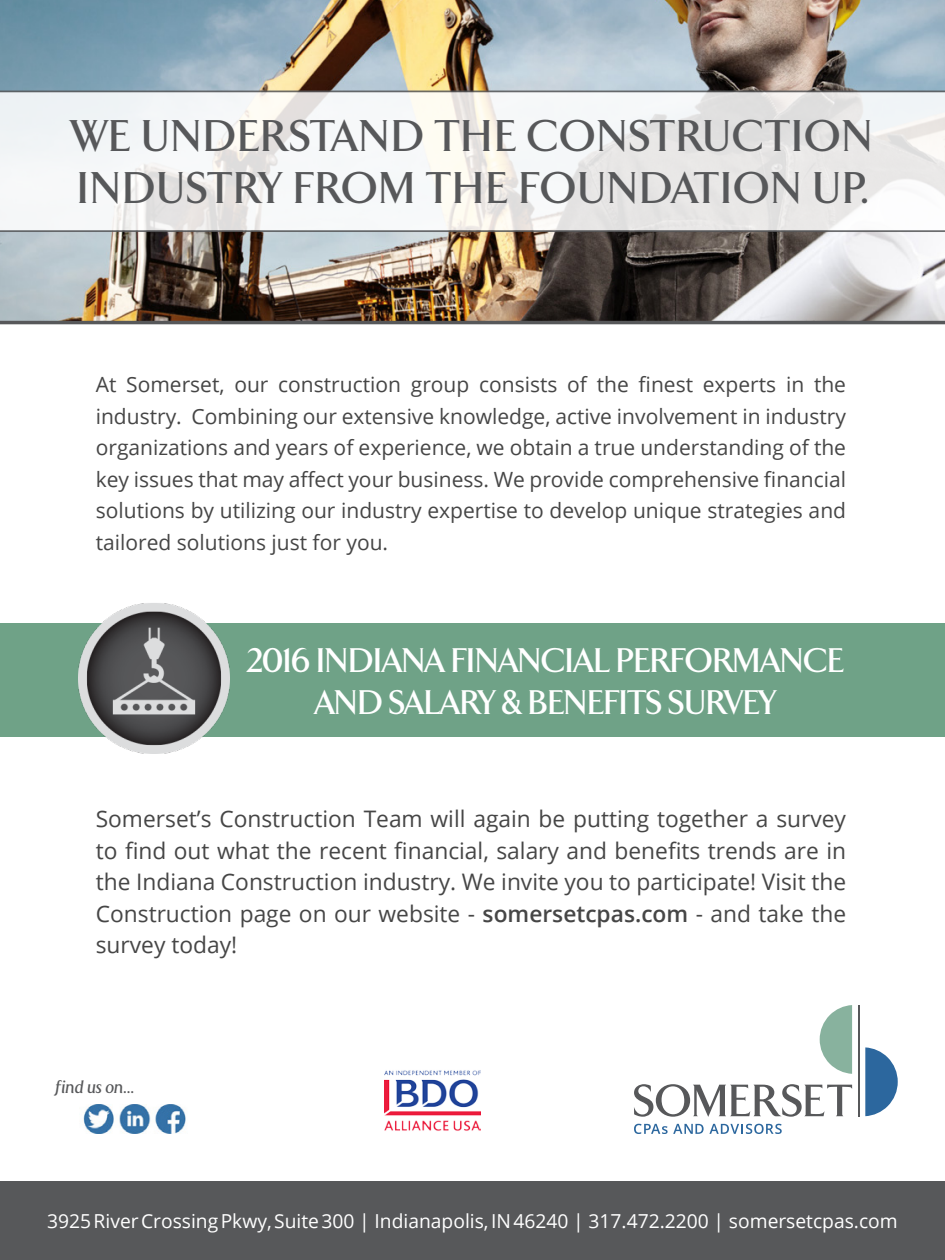
<style>
.page{position:relative;width:945px;height:1260px;background:#fff}
.page>*{position:absolute;margin:0;border:0;box-sizing:border-box;transform-origin:0 0}
.t1{font:45.5px/52.5px "TF Arrow Demi";letter-spacing:.04em;color:#57585a}
.t2{font:35px "TF Arrow Demi";color:#fff}
.t3{font:22.75px/31.5px "Open Sans";color:#464646;text-align:justify}
.t4{font:21px/31.5px "Open Sans";color:#464646;text-align:justify}
.t5{font:19.25px "Open Sans";color:#fff}
.t6{font:italic 18.55px "TF Arrow Demi";letter-spacing:-.03em;color:#57585a}
.s1{font-weight:600}
</style>
<div class="page">
<div style="left:729px;top:624px;width:216px;height:113px;background:#6fa287"></div>
<div style="left:0;top:624px;width:257px;height:113px;background:#6fa287"></div>
<div style="left:0;top:1182px;width:945px;height:78px;background:#57585a"></div>
<img style="left:0;top:0;width:945px;height:321px">
<hr style="left:0;top:321px;width:945px;height:3px;background:#57585a">
<svg style="left:0;top:91px;width:945px;height:141px;fill:#f2f5f4"></svg>
<svg style="left:820px;top:1005px;width:32px;height:69px"></svg>
<svg style="left:865px;top:1047px;width:33px;height:69px"></svg>
<svg style="left:634px;top:1084px;width:218px;height:33px"></svg>
<hr style="left:858px;top:1005px;width:2px;height:111px;background:#57585a">
<svg style="left:634px;top:1124px;width:148px;height:10px"></svg>
<img style="left:83px;top:1105px;width:103px;height:29px">
<img style="left:384px;top:1070px;width:97px;height:61px">
<div style="left:234px;top:624px;width:623px;height:113px;background:#6fa287"></div>
<img style="left:78px;top:603px;width:151px;height:150px">
<p class="t1" style="left:72px;top:110px;width:802px">WE UNDERSTAND THE CONSTRUCTION<br>INDUSTRY FROM THE FOUNDATION UP.</p>
<p class="t4" style="left:96px;top:368px;width:752px">At Somerset, our construction group consists of the finest experts in the industry. Combining our extensive knowledge, active involvement in industry organizations and years of experience, we obtain a true understanding of the key issues that may affect your business. We provide comprehensive financial solutions by utilizing our industry expertise to develop unique strategies and tailored solutions just for you.</p>
<p class="t2" style="left:248px;top:641px;width:598px">2016 INDIANA FINANCIAL PERFORMANCE</p>
<p class="t2" style="left:315px;top:683px;width:463px">AND SALARY &amp; BENEFITS SURVEY</p>
<p class="t3" style="left:96px;top:803px;width:752px">Somerset’s Construction Team will again be putting together a survey to find out what the recent financial, salary and benefits trends are in the Indiana Construction industry. We invite you to participate! Visit the Construction page on our website - <span class="s1">somersetcpas.com</span> - and take the survey today!</p>
<p class="t6" style="left:55px;top:1077px;width:81px">find us on...</p>
<p class="t5" style="left:47px;top:1208px;width:852px">3925 River Crossing Pkwy, Suite 300 | Indianapolis, IN 46240 | 317.472.2200 | somersetcpas.com</p>
</div>
